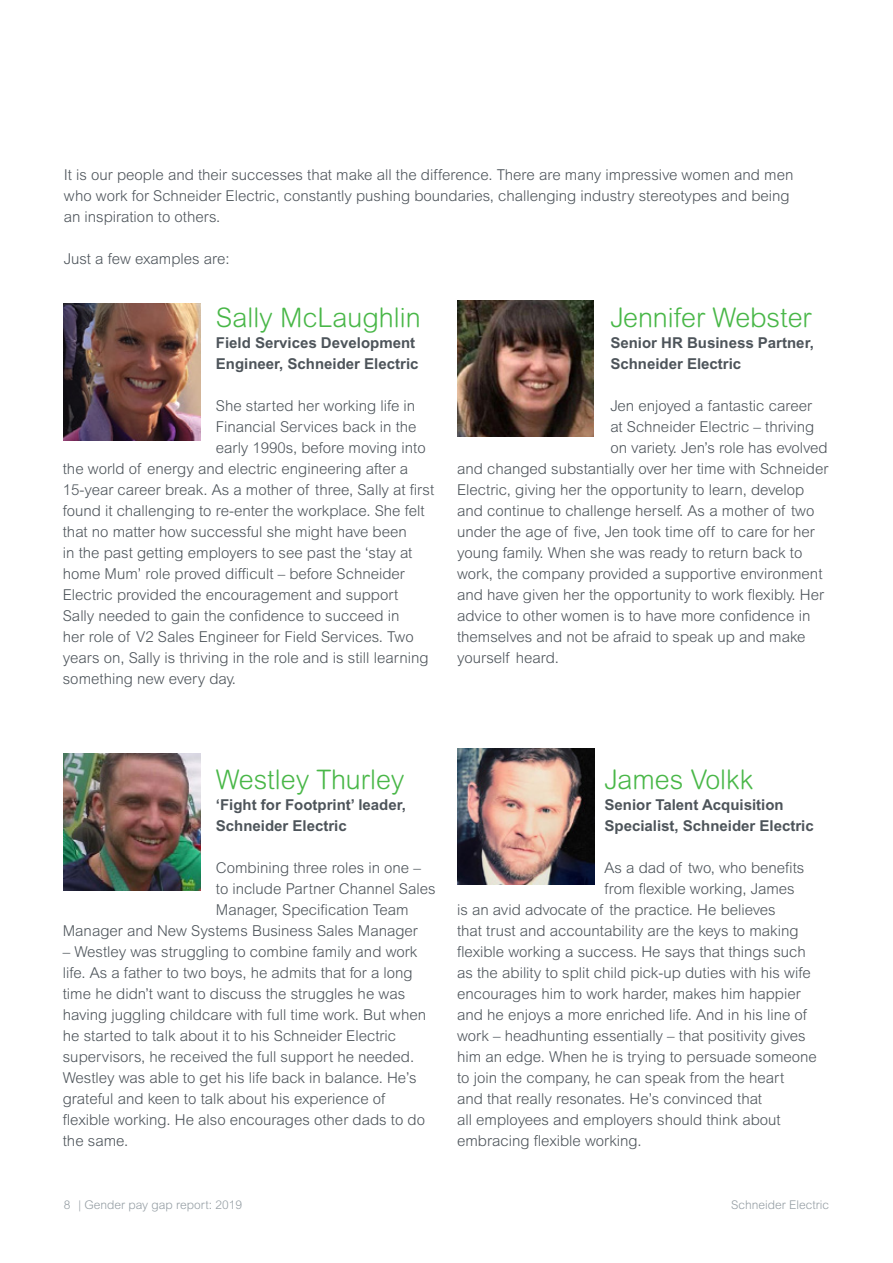
<style>
.page{position:relative;width:893px;height:1263px;background:#fff}
.page>*{position:absolute;margin:0;border:0;box-sizing:border-box;transform-origin:0 0}
.Subtitle{font:300 27px "Arial Rounded MT Pro";color:#49b748}
.Body-copy{font:300 15px/21px "Arial MT Std";color:#4d545a}
.Body-copy-2{font:700 15px/21px "Arial MT Std";color:#4d545a}
.t1{font:300 12px "Arial MT Std";color:#959ea4}
</style>
<div class="page">
<img style="left:457px;top:300px;width:137px;height:137px">
<hr style="left:892px;top:1044px;width:1px;height:219px;background:#42b751">
<img style="left:64px;top:304px;width:136px;height:136px">
<img style="left:64px;top:753px;width:136px;height:137px">
<img style="left:458px;top:748px;width:136px;height:137px">
<p class="Body-copy" style="left:64px;top:164px;width:731px">It is our people and their successes that make all the difference. There are many impressive women and men who work for Schneider Electric, constantly pushing boundaries, challenging industry stereotypes and being an inspiration to others.</p>
<p class="Body-copy" style="left:64px;top:248px;width:167px">Just a few examples are:</p>
<p class="Subtitle" style="left:216px;top:302px;width:206px">Sally McLaughlin</p>
<p class="Body-copy-2" style="left:216px;top:332px;width:204px">Field Services Development<br>Engineer, Schneider Electric</p>
<p class="Body-copy" style="left:216px;top:395px;width:201px">She started her working life in</p>
<p class="Body-copy" style="left:216px;top:416px;width:202px">Financial Services back in the</p>
<p class="Body-copy" style="left:216px;top:437px;width:211px">early 1990s, before moving into</p>
<p class="Body-copy" style="left:63px;top:458px;width:347px">the world of energy and electric engineering after a</p>
<p class="Body-copy" style="left:63px;top:479px;width:373px">15-year career break. As a mother of three, Sally at first</p>
<p class="Body-copy" style="left:63px;top:500px;width:363px">found it challenging to re-enter the workplace. She felt</p>
<p class="Body-copy" style="left:63px;top:521px;width:345px">that no matter how successful she might have been</p>
<p class="Body-copy" style="left:63px;top:542px;width:351px">in the past getting employers to see past the ‘stay at</p>
<p class="Body-copy" style="left:63px;top:563px;width:344px">home Mum’ role proved difficult – before Schneider</p>
<p class="Body-copy" style="left:63px;top:584px;width:337px">Electric provided the encouragement and support</p>
<p class="Body-copy" style="left:63px;top:605px;width:338px">Sally needed to gain the confidence to succeed in</p>
<p class="Body-copy" style="left:63px;top:626px;width:352px">her role of V2 Sales Engineer for Field Services. Two</p>
<p class="Body-copy" style="left:63px;top:647px;width:367px">years on, Sally is thriving in the role and is still learning</p>
<p class="Body-copy" style="left:63px;top:668px;width:175px">something new every day.</p>
<p class="Subtitle" style="left:610px;top:302px;width:203px">Jennifer Webster</p>
<p class="Body-copy-2" style="left:610px;top:332px;width:205px">Senior HR Business Partner,<br>Schneider Electric</p>
<p class="Body-copy" style="left:610px;top:395px;width:203px">Jen enjoyed a fantastic career</p>
<p class="Body-copy" style="left:610px;top:416px;width:205px">at Schneider Electric – thriving</p>
<p class="Body-copy" style="left:610px;top:437px;width:219px">on variety. Jen’s role has evolved</p>
<p class="Body-copy" style="left:457px;top:458px;width:373px">and changed substantially over her time with Schneider</p>
<p class="Body-copy" style="left:457px;top:479px;width:349px">Electric, giving her the opportunity to learn, develop</p>
<p class="Body-copy" style="left:457px;top:500px;width:359px">and continue to challenge herself. As a mother of two</p>
<p class="Body-copy" style="left:457px;top:521px;width:359px">under the age of five, Jen took time off to care for her</p>
<p class="Body-copy" style="left:457px;top:542px;width:347px">young family. When she was ready to return back to</p>
<p class="Body-copy" style="left:457px;top:563px;width:367px">work, the company provided a supportive environment</p>
<p class="Body-copy" style="left:457px;top:584px;width:368px">and have given her the opportunity to work flexibly. Her</p>
<p class="Body-copy" style="left:457px;top:605px;width:355px">advice to other women is to have more confidence in</p>
<p class="Body-copy" style="left:457px;top:626px;width:350px">themselves and not be afraid to speak up and make</p>
<p class="Body-copy" style="left:457px;top:647px;width:103px">yourself heard.</p>
<p class="Subtitle" style="left:216px;top:764px;width:190px">Westley Thurley</p>
<p class="Body-copy-2" style="left:216px;top:794px;width:192px">‘Fight for Footprint’ leader,</p>
<p class="Body-copy-2" style="left:216px;top:815px;width:132px">Schneider Electric</p>
<p class="Body-copy" style="left:216px;top:857px;width:207px">Combining three roles in one –</p>
<p class="Body-copy" style="left:216px;top:878px;width:221px">to include Partner Channel Sales</p>
<p class="Body-copy" style="left:216px;top:899px;width:194px">Manager, Specification Team</p>
<p class="Body-copy" style="left:63px;top:920px;width:357px">Manager and New Systems Business Sales Manager</p>
<p class="Body-copy" style="left:63px;top:941px;width:365px">– Westley was struggling to combine family and work life. As a father to two boys, he admits that for a long time he didn’t want to discuss the struggles he was having juggling childcare with full time work. But when he started to talk about it to his Schneider Electric supervisors, he received the full support he needed.<br>Westley was able to get his life back in balance. He’s grateful and keen to talk about his experience of flexible working. He also encourages other dads to do the same.</p>
<p class="Subtitle" style="left:604px;top:764px;width:150px">James Volkk</p>
<p class="Body-copy-2" style="left:604px;top:794px;width:211px">Senior Talent Acquisition<br>Specialist, Schneider Electric</p>
<p class="Body-copy" style="left:604px;top:857px;width:201px">As a dad of two, who benefits</p>
<p class="Body-copy" style="left:604px;top:878px;width:192px">from flexible working, James</p>
<p class="Body-copy" style="left:457px;top:899px;width:320px">is an avid advocate of the practice. He believes</p>
<p class="Body-copy" style="left:457px;top:920px;width:343px">that trust and accountability are the keys to making</p>
<p class="Body-copy" style="left:457px;top:941px;width:350px">flexible working a success. He says that things such</p>
<p class="Body-copy" style="left:457px;top:962px;width:355px">as the ability to split child pick-up duties with his wife</p>
<p class="Body-copy" style="left:457px;top:983px;width:345px">encourages him to work harder, makes him happier</p>
<p class="Body-copy" style="left:457px;top:1004px;width:351px">and he enjoys a more enriched life. And in his line of</p>
<p class="Body-copy" style="left:457px;top:1025px;width:350px">work – headhunting essentially – that positivity gives</p>
<p class="Body-copy" style="left:457px;top:1046px;width:361px">him an edge. When he is trying to persuade someone</p>
<p class="Body-copy" style="left:457px;top:1067px;width:329px">to join the company, he can speak from the heart</p>
<p class="Body-copy" style="left:457px;top:1088px;width:325px">and that really resonates. He’s convinced that all employees and employers should think about embracing flexible working.</p>
<p class="t1" style="left:64px;top:1198px;width:180px">8 | Gender pay gap report: 2019</p>
<p class="t1" style="left:731px;top:1198px;width:99px">Schneider Electric</p>
</div>
